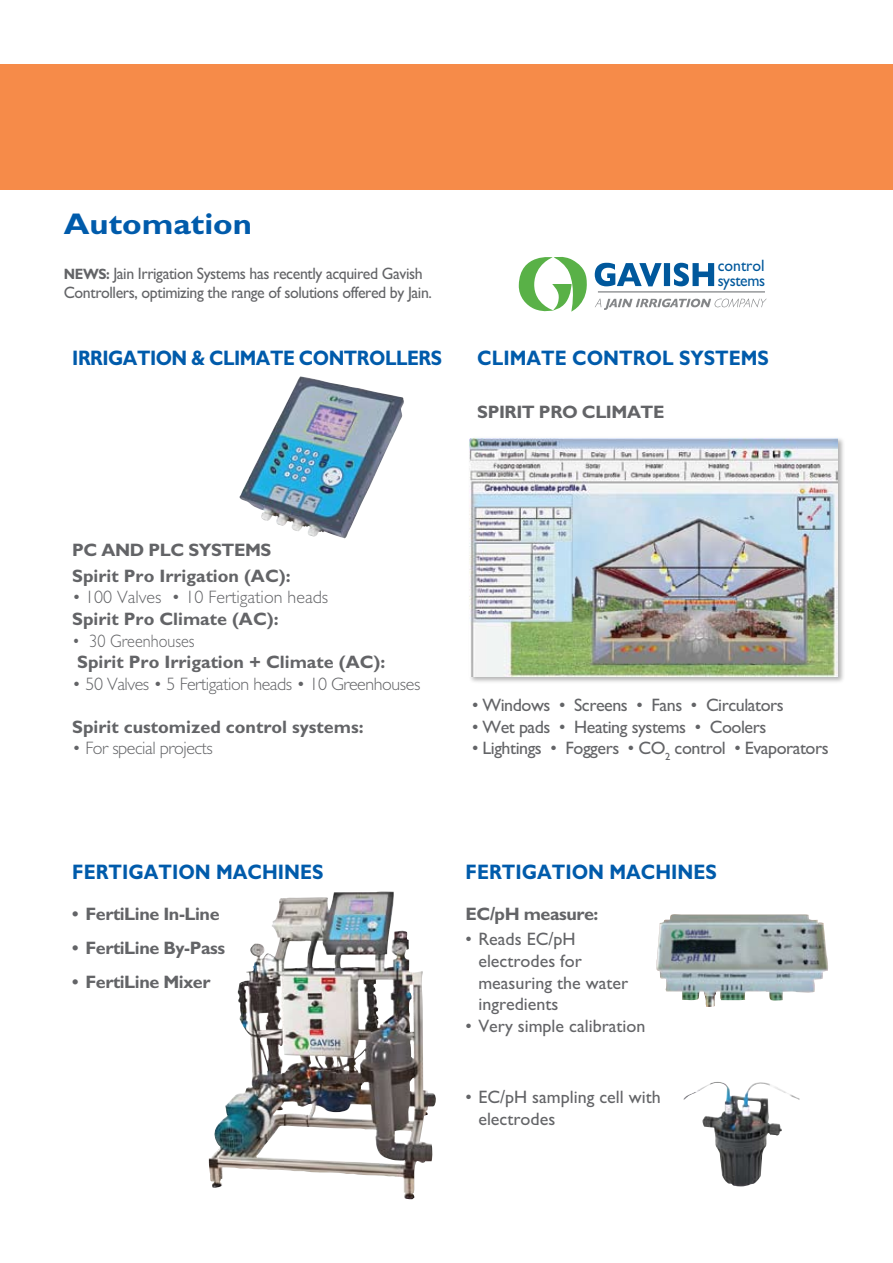
<style>
.page{position:relative;width:893px;height:1263px;background:#fff}
.page>*{position:absolute;margin:0;border:0;box-sizing:border-box;transform-origin:0 0}
.t1{font:700 30px "M Gill Sans";color:#005bab;scale:1.1 1}
.t2{font:700 21px "M Gill Sans";color:#005bab;scale:.9 1}
.t3{font:700 21px "M Gill Sans";letter-spacing:-.025em;color:#005bab;scale:.89 1}
.t4{font:700 18px/25.8px "M Gill Sans";color:#636467}
.t5{font:18px/21.6px "M Gill Sans";color:#636467}
.t6{font:18px "M Gill Sans";letter-spacing:-.025em;color:#636467}
.t7{font:700 18px "M Gill Sans";letter-spacing:-.025em;color:#636467}
.t8{font:300 18px "M Gill Sans";letter-spacing:-.025em;color:#636467}
.t9{font:300 18px "M Gill Sans";color:#636467}
.t10{font:300 18px "M Gill Sans";color:#636467;scale:.9 1}
.t11{font:16.5px/19.8px "M Gill Sans";letter-spacing:-.025em;color:#636467;scale:.96 1}
.t12{font:16.5px/14.9px "M Gill Sans";letter-spacing:-.015em;color:#00589c;scale:.95 1}
.s1{font-weight:700;font-size:15px}
</style>
<div class="page">
<div style="left:0;top:64px;width:893px;height:125px;background:#f68b49"></div>
<svg style="left:518px;top:257px;width:69px;height:55px"></svg>
<svg style="left:595px;top:299px;width:172px;height:11px"></svg>
<hr style="left:598px;top:291px;width:167px;height:1px;background:#808285">
<svg style="left:595px;top:263px;width:119px;height:23px"></svg>
<img style="left:239px;top:376px;width:165px;height:162px">
<img style="left:656px;top:914px;width:172px;height:93px">
<img style="left:684px;top:1082px;width:115px;height:104px">
<img style="left:209px;top:891px;width:227px;height:308px">
<div style="left:468px;top:436px;width:383px;height:254px;background:#000;opacity:.3"></div>
<img style="left:470px;top:438px;width:368px;height:238px">
<h1 class="t1" style="left:64px;top:207px;width:173px">Automation</h1>
<p class="t11" style="left:64px;top:263px;width:385px"><span class="s1">NEWS:</span> Jain Irrigation Systems has recently acquired Gavish<br>Controllers, optimizing the range of solutions offered by Jain.</p>
<p class="t12" style="left:718px;top:258px;width:51px">control systems</p>
<p class="t3" style="left:72px;top:346px;width:417px">IRRIGATION &amp; CLIMATE CONTROLLERS</p>
<p class="t2" style="left:477px;top:346px;width:326px">CLIMATE CONTROL SYSTEMS</p>
<p class="t7" style="left:477px;top:402px;width:189px">SPIRIT PRO CLIMATE</p>
<p class="t4" style="left:72px;top:537px;width:220px">PC AND PLC SYSTEMS<br>Spirit Pro Irrigation (AC):</p>
<p class="t9" style="left:72px;top:588px;width:257px">• 100 Valves • 10 Fertigation heads</p>
<p class="t4" style="left:72px;top:606px;width:208px">Spirit Pro Climate (AC):</p>
<p class="t10" style="left:72px;top:631px;width:137px">• 30 Greenhouses</p>
<p class="t4" style="left:77px;top:649px;width:310px">Spirit Pro Irrigation + Climate (AC):</p>
<p class="t8" style="left:72px;top:674px;width:350px">• 50 Valves • 5 Fertigation heads • 10 Greenhouses</p>
<p class="t4" style="left:72px;top:714px;width:293px">Spirit customized control systems:</p>
<p class="t8" style="left:72px;top:738px;width:142px">• For special projects</p>
<p class="t2" style="left:72px;top:860px;width:281px">FERTIGATION MACHINES</p>
<p class="t7" style="left:72px;top:903px;width:149px">• FertiLine In-Line</p>
<p class="t7" style="left:72px;top:938px;width:154px">• FertiLine By-Pass</p>
<p class="t7" style="left:72px;top:972px;width:140px">• FertiLine Mixer</p>
<p class="t6" style="left:472px;top:695px;width:313px">• Windows • Screens • Fans • Circulators</p>
<p class="t6" style="left:472px;top:717px;width:296px">• Wet pads • Heating systems • Coolers</p>
<p class="t6" style="left:472px;top:738px;width:358px">• Lightings • Foggers • CO<sub>2</sub> control • Evaporators</p>
<p class="t2" style="left:466px;top:860px;width:281px">FERTIGATION MACHINES</p>
<p class="t7" style="left:466px;top:903px;width:134px">EC/pH measure:</p>
<p class="t5" style="left:478px;top:929px;width:151px;text-indent:-13px">• Reads EC/pH electrodes for measuring the water ingredients</p>
<p class="t5" style="left:466px;top:1015px;width:181px">• Very simple calibration</p>
<p class="t5" style="left:478px;top:1086px;width:184px;text-indent:-13px">• EC/pH sampling cell with electrodes</p>
</div>
